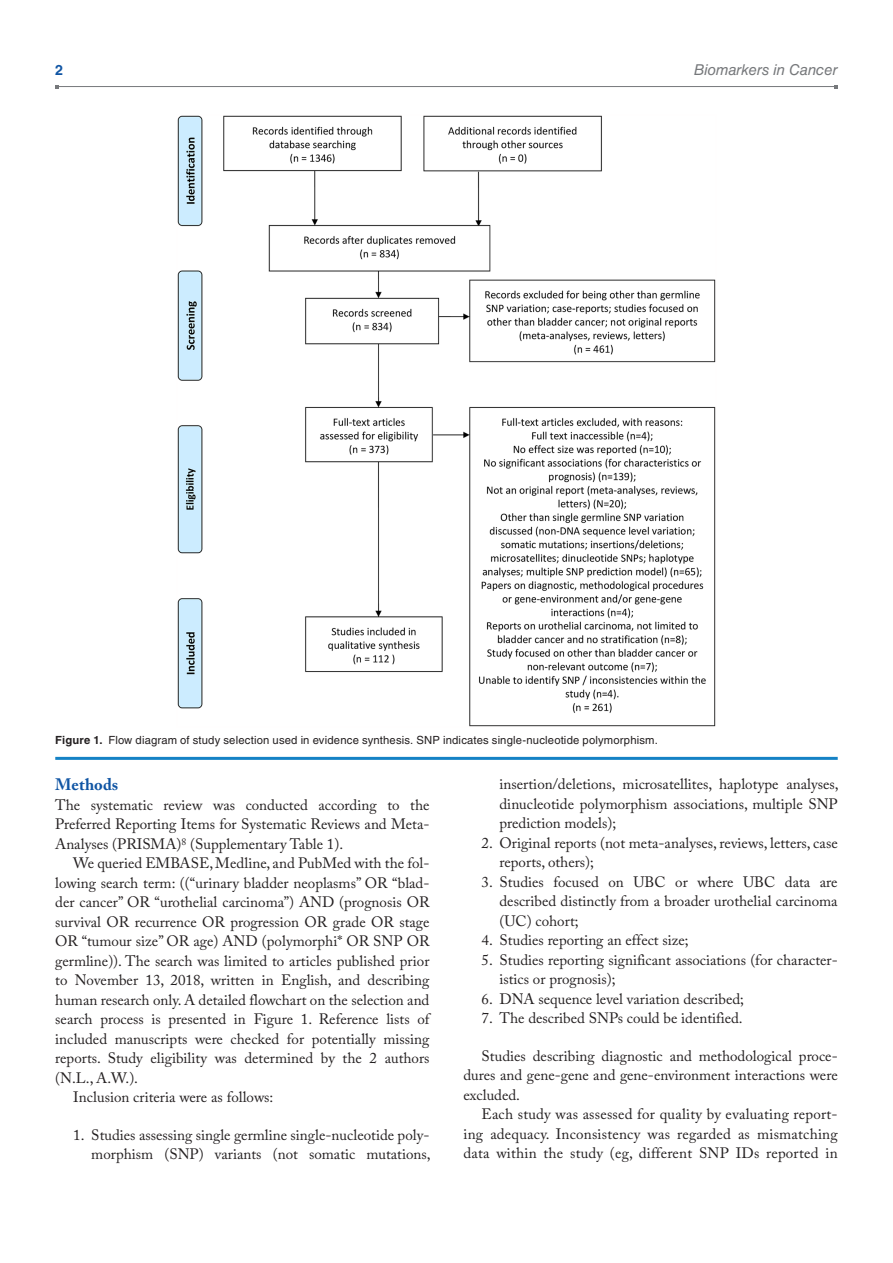
<style>
.page{position:relative;width:893px;height:1263px;background:#fff}
.page>*{position:absolute;margin:0;border:0;box-sizing:border-box;transform-origin:0 0}
.t1{font:700 16.5px "Adobe Caslon Pro";letter-spacing:.005em;color:#1055a4}
.t2{font:15px/19.5px "Adobe Caslon Pro";color:#231f20;text-align:justify}
.t3{font:italic 15px "Helvetica LT Std";letter-spacing:-.005em;color:#76787b}
.t4{font:700 14.25px "Helvetica LT Std";color:#1055a4}
.t5{font:11.25px "Helvetica LT Std";letter-spacing:.015em;color:#231f20}
.s1{font-weight:700}
</style>
<div class="page">
<hr style="left:57px;top:86px;width:779px;height:1px;background:#76787b">
<hr style="left:55px;top:757px;width:783px;height:3px;background:#1582c5">
<img style="left:177px;top:115px;width:539px;height:612px">
<p class="t4" style="left:55px;top:61px;width:9px">2</p>
<p class="t3" style="left:694px;top:61px;width:145px">Biomarkers in Cancer</p>
<p class="t5" style="left:55px;top:734px;width:604px"><span class="s1">Figure 1.</span> Flow diagram of study selection used in evidence synthesis. SNP indicates single-nucleotide polymorphism.</p>
<p class="t1" style="left:55px;top:775px;width:65px">Methods</p>
<p class="t2" style="left:55px;top:795px;width:376px">The systematic review was conducted according to the Preferred Reporting Items for Systematic Reviews and Meta-Analyses (PRISMA)<sup>8</sup> (Supplementary Table 1).</p>
<p class="t2" style="left:73px;top:853px;width:358px">We queried EMBASE, Medline, and PubMed with the fol-</p>
<p class="t2" style="left:55px;top:873px;width:376px">lowing search term: ((“urinary bladder neoplasms” OR “blad-</p>
<p class="t2" style="left:55px;top:892px;width:376px">der cancer” OR “urothelial carcinoma”) AND (prognosis OR</p>
<p class="t2" style="left:55px;top:912px;width:376px">survival OR recurrence OR progression OR grade OR stage</p>
<p class="t2" style="left:55px;top:931px;width:376px">OR “tumour size” OR age) AND (polymorphi* OR SNP OR</p>
<p class="t2" style="left:55px;top:951px;width:376px">germline)). The search was limited to articles published prior</p>
<p class="t2" style="left:55px;top:970px;width:376px">to November 13, 2018, written in English, and describing</p>
<p class="t2" style="left:55px;top:990px;width:376px">human research only. A detailed flowchart on the selection and</p>
<p class="t2" style="left:55px;top:1009px;width:376px">search process is presented in Figure 1. Reference lists of</p>
<p class="t2" style="left:55px;top:1029px;width:376px">included manuscripts were checked for potentially missing</p>
<p class="t2" style="left:55px;top:1048px;width:376px">reports. Study eligibility was determined by the 2 authors</p>
<p class="t2" style="left:55px;top:1068px;width:84px">(N.L., A.W.).</p>
<p class="t2" style="left:73px;top:1087px;width:202px">Inclusion criteria were as follows:</p>
<p class="t2" style="left:73px;top:1125px;width:359px;text-align:right">1. Studies assessing single germline single-nucleotide poly&shy;morphism (SNP) variants (not somatic mutations,</p>
<p class="t2" style="left:499px;top:774px;width:341px">insertion/deletions, microsatellites, haplotype analyses, dinucleotide polymorphism associations, multiple SNP prediction models);</p>
<p class="t2" style="left:499px;top:833px;width:340px;text-indent:-18px">2. Original reports (not meta-analyses, reviews, letters, case reports, others);</p>
<p class="t2" style="left:499px;top:872px;width:340px;text-indent:-18px">3. Studies focused on UBC or where UBC data are described distinctly from a broader urothelial carcinoma (UC) cohort;</p>
<p class="t2" style="left:481px;top:930px;width:209px">4. Studies reporting an effect size;</p>
<p class="t2" style="left:499px;top:950px;width:340px;text-indent:-18px">5. Studies reporting significant associations (for character&shy;istics or prognosis);</p>
<p class="t2" style="left:481px;top:989px;width:264px">6. DNA sequence level variation described;</p>
<p class="t2" style="left:481px;top:1008px;width:263px">7. The described SNPs could be identified.</p>
<p class="t2" style="left:463px;top:1046px;width:376px;text-indent:18px">Studies describing diagnostic and methodological proce&shy;dures and gene-gene and gene-environment interactions were excluded.</p>
<p class="t2" style="left:463px;top:1104px;width:376px;text-indent:18px">Each study was assessed for quality by evaluating report&shy;ing adequacy. Inconsistency was regarded as mismatching data within the study (eg, different SNP IDs reported in</p>
</div>
